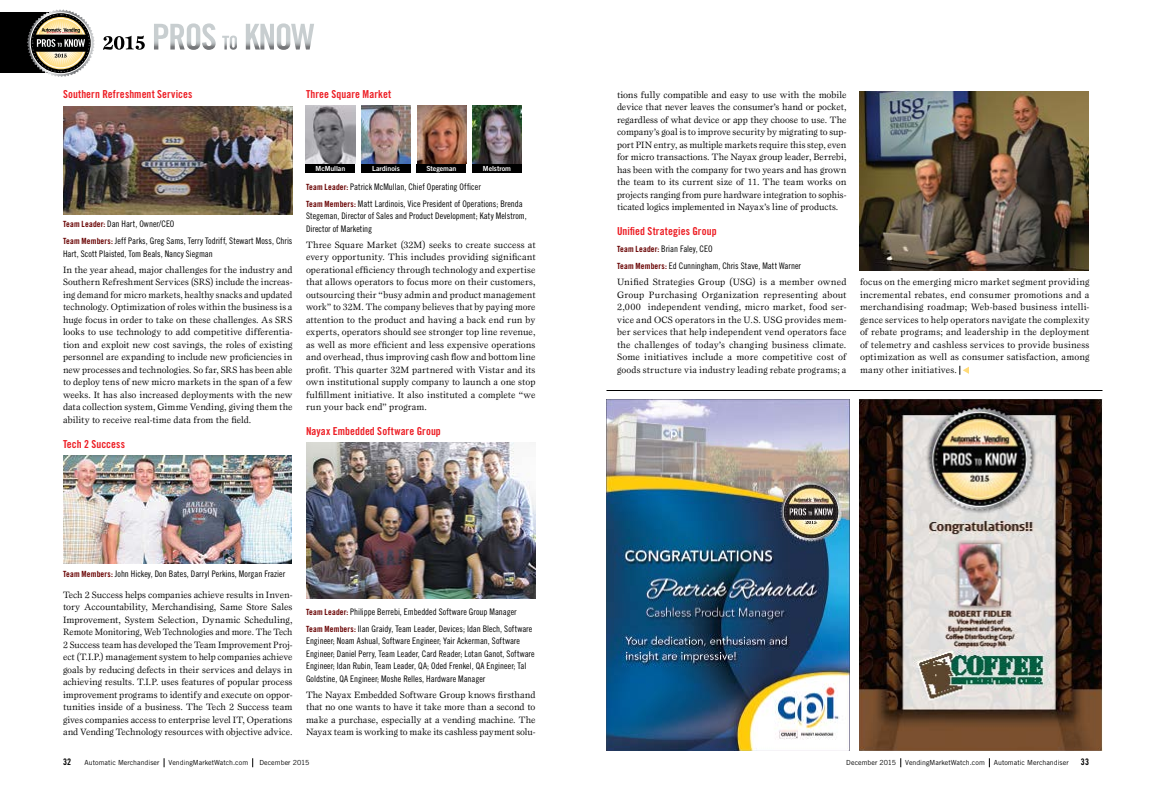
<style>
.page{position:relative;width:1152px;height:792px;background:#fff}
.page>*{position:absolute;margin:0;border:0;box-sizing:border-box;transform-origin:0 0}
.t1{font:11px "Trade Gothic LT Std Bd Cn 20";letter-spacing:.01em;color:#ed1d24}
.t2{font:9.5px/12.5px "Esprit Std";letter-spacing:.005em;color:#000;text-align:justify}
.t3{font:9px/17px "Trade Gothic LT Std Cn 18";color:#000}
.t4{font:9px "Trade Gothic LT Std Bd Cn 20";color:#000}
.t5{font:7px "Trade Gothic LT Std";letter-spacing:.005em;color:#000}
.t6{font:7px "Trade Gothic LT Std Bd 2";letter-spacing:-.005em;color:#fff}
.s1{font-family:"Trade Gothic LT Std Bd Cn 20";font-size:8.5px;color:#680000}
</style>
<div class="page">
<div style="left:0;top:12px;width:63px;height:61px;background:#000"></div>
<svg style="left:103px;top:36px;width:42px;height:14px"></svg>
<svg style="left:154px;top:23px;width:160px;height:27px"></svg>
<svg style="left:27px;top:9px;width:68px;height:68px"></svg>
<svg style="left:960px;top:366px;width:9px;height:9px"></svg>
<img style="left:306px;top:442px;width:229px;height:157px">
<img style="left:63px;top:456px;width:229px;height:108px">
<img style="left:860px;top:91px;width:228px;height:179px">
<img style="left:306px;top:106px;width:49px;height:58px">
<div style="left:306px;top:164px;width:49px;height:9px;background:#000"></div>
<img style="left:361px;top:106px;width:50px;height:58px">
<div style="left:361px;top:164px;width:50px;height:9px;background:#000"></div>
<img style="left:472px;top:106px;width:50px;height:58px">
<div style="left:472px;top:164px;width:50px;height:9px;background:#000"></div>
<img style="left:417px;top:106px;width:49px;height:58px">
<div style="left:417px;top:164px;width:49px;height:9px;background:#000"></div>
<img style="left:860px;top:400px;width:242px;height:351px">
<img style="left:606px;top:400px;width:244px;height:351px">
<hr style="left:606px;top:390px;width:496px;height:1px;background:#000">
<img style="left:63px;top:107px;width:229px;height:108px">
<p class="t1" style="left:63px;top:87px;width:131px">Southern Refreshment Services</p>
<p class="t1" style="left:306px;top:87px;width:87px">Three Square Market</p>
<p class="t3" style="left:63px;top:215px;width:231px"><span class="s1">Team Leader:</span> Dan Hart, Owner/CEO<br><span class="s1">Team Members:</span> Jeff Parks, Greg Sams, Terry Todriff, Stewart Moss, Chris</p>
<p class="t3" style="left:63px;top:245px;width:151px">Hart, Scott Plaisted, Tom Beals, Nancy Siegman</p>
<p class="t2" style="left:63px;top:263px;width:231px">In the year ahead, major challenges for the industry and Southern Refreshment Services (SRS) include the increas&shy;ing demand for micro markets, healthy snacks and updated technology. Optimization of roles within the business is a huge focus in order to take on these challenges. As SRS looks to use technology to add competitive differentia&shy;tion and exploit new cost savings, the roles of existing personnel are expanding to include new proficiencies in new processes and technologies. So far, SRS has been able to deploy tens of new micro markets in the span of a few weeks. It has also increased deployments with the new data collection system, Gimme Vending, giving them the ability to receive real-time data from the field.</p>
<p class="t1" style="left:63px;top:437px;width:64px">Tech 2 Success</p>
<p class="t6" style="left:316px;top:164px;width:31px">McMullan</p>
<p class="t6" style="left:372px;top:164px;width:29px">Lardinois</p>
<p class="t6" style="left:426px;top:164px;width:32px">Stegeman</p>
<p class="t6" style="left:483px;top:164px;width:30px">Melstrom</p>
<p class="t3" style="left:306px;top:178px;width:218px"><span class="s1">Team Leader:</span> Patrick McMullan, Chief Operating Officer<br><span class="s1">Team Members:</span> Matt Lardinois, Vice President of Operations; Brenda</p>
<p class="t3" style="left:306px;top:210px;width:222px;line-height:12.5px">Stegeman, Director of Sales and Product Development; Katy Melstrom,<br>Director of Marketing</p>
<p class="t2" style="left:306px;top:238px;width:231px">Three Square Market (32M) seeks to create success at every opportunity. This includes providing significant operational efficiency through technology and expertise that allows operators to focus more on their customers, outsourcing their “busy admin and product management work” to 32M. The company believes that by paying more attention to the product and having a back end run by experts, operators should see stronger top line revenue, as well as more efficient and less expensive operations and overhead, thus improving cash flow and bottom line profit. This quarter 32M partnered with Vistar and its own institutional supply company to launch a one stop fulfillment initiative. It also instituted a complete “we run your back end” program.</p>
<p class="t1" style="left:306px;top:425px;width:136px">Nayax Embedded Software Group</p>
<p class="t3" style="left:63px;top:565px;width:224px"><span class="s1">Team Members:</span> John Hickey, Don Bates, Darryl Perkins, Morgan Frazier</p>
<p class="t2" style="left:63px;top:588px;width:231px">Tech 2 Success helps companies achieve results in Inven&shy;tory Accountability, Merchandising, Same Store Sales Improvement, System Selection, Dynamic Scheduling, Remote Monitoring, Web Technologies and more. The Tech 2 Success team has developed the Team Improvement Proj&shy;ect (T.I.P.) management system to help companies achieve goals by reducing defects in their services and delays in achieving results. T.I.P. uses features of popular process improvement programs to identify and execute on oppor&shy;tunities inside of a business. The Tech 2 Success team gives companies access to enterprise level IT, Operations and Vending Technology resources with objective advice.</p>
<p class="t3" style="left:306px;top:603px;width:228px"><span class="s1">Team Leader:</span> Philippe Berrebi, Embedded Software Group Manager<br><span class="s1">Team Members:</span> Ilan Graidy, Team Leader, Devices; Idan Blech, Software</p>
<p class="t3" style="left:306px;top:635px;width:230px;line-height:12.5px">Engineer; Noam Ashual, Software Engineer; Yair Ackerman, Software Engineer; Daniel Perry, Team Leader, Card Reader; Lotan Ganot, Software Engineer; Idan Rubin, Team Leader, QA; Oded Frenkel, QA Engineer; Tal Goldstine, QA Engineer; Moshe Relles, Hardware Manager</p>
<p class="t2" style="left:306px;top:688px;width:231px">The Nayax Embedded Software Group knows firsthand that no one wants to have it take more than a second to make a purchase, especially at a vending machine. The Nayax team is working to make its cashless payment solu-</p>
<p class="t2" style="left:617px;top:88px;width:231px">tions fully compatible and easy to use with the mobile device that never leaves the consumer’s hand or pocket, regardless of what device or app they choose to use. The company’s goal is to improve security by migrating to sup&shy;port PIN entry, as multiple markets require this step, even for micro transactions. The Nayax group leader, Berrebi, has been with the company for two years and has grown the team to its current size of 11. The team works on projects ranging from pure hardware integration to sophis&shy;ticated logics implemented in Nayax’s line of products.</p>
<p class="t1" style="left:617px;top:225px;width:101px">Unified Strategies Group</p>
<p class="t3" style="left:617px;top:240px;width:186px"><span class="s1">Team Leader:</span> Brian Faley, CEO<br><span class="s1">Team Members:</span> Ed Cunningham, Chris Stave, Matt Warner</p>
<p class="t2" style="left:617px;top:276px;width:231px">Unified Strategies Group (USG) is a member owned Group Purchasing Organization representing about 2,000 independent vending, micro market, food ser&shy;vice and OCS operators in the U.S. USG provides mem&shy;ber services that help independent vend operators face the challenges of today’s changing business climate.<br>Some initiatives include a more competitive cost of goods structure via industry leading rebate programs; a</p>
<p class="t2" style="left:860px;top:276px;width:231px">focus on the emerging micro market segment providing incremental rebates, end consumer promotions and a merchandising roadmap; Web-based business intelli&shy;gence services to help operators navigate the complexity of rebate programs; and leadership in the deployment of telemetry and cashless services to provide business optimization as well as consumer satisfaction, among many other initiatives.</p>
<p class="t4" style="left:63px;top:756px;width:10px">32</p>
<p class="t5" style="left:85px;top:758px;width:76px">Automatic Merchandiser</p>
<p class="t5" style="left:169px;top:758px;width:81px">VendingMarketWatch.com</p>
<p class="t5" style="left:259px;top:758px;width:51px">December 2015</p>
<p class="t5" style="left:846px;top:758px;width:51px">December 2015</p>
<p class="t5" style="left:905px;top:758px;width:81px">VendingMarketWatch.com</p>
<p class="t5" style="left:994px;top:758px;width:76px">Automatic Merchandiser</p>
<p class="t4" style="left:1081px;top:756px;width:10px">33</p>
</div>
